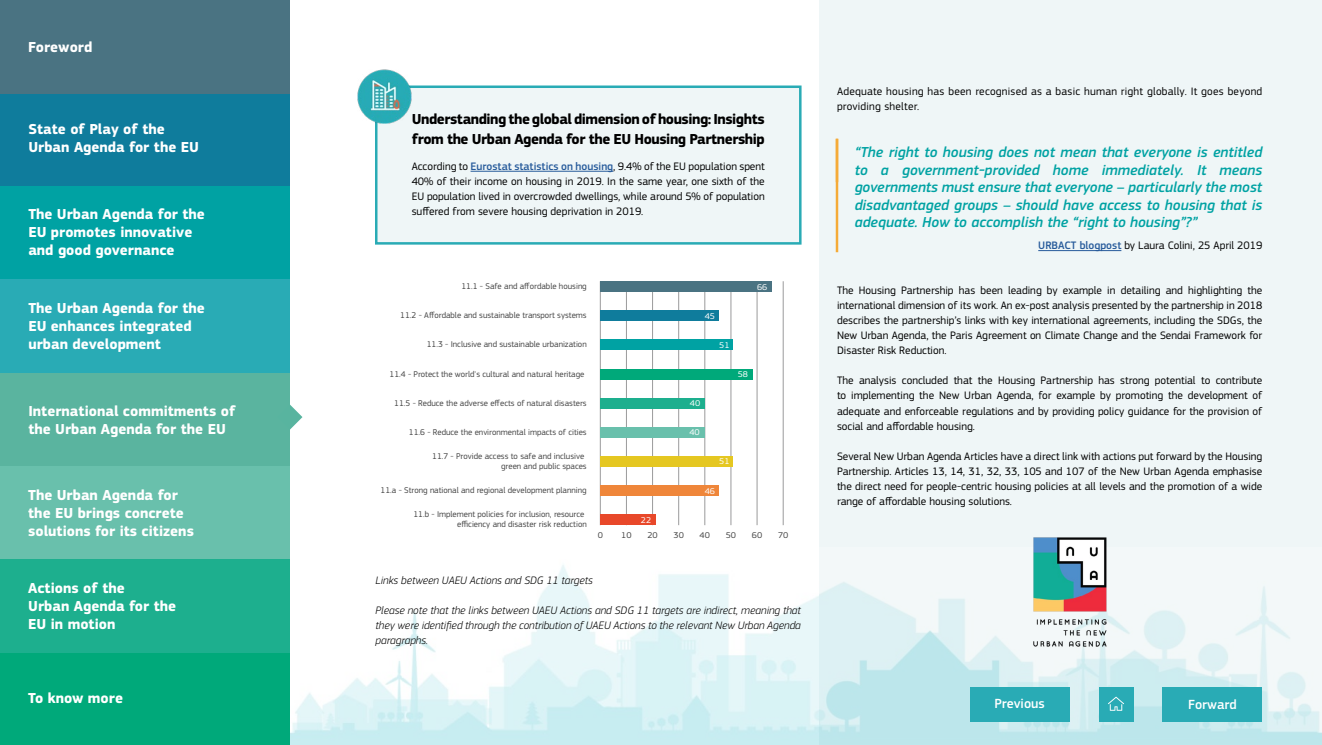
<style>
.page{position:relative;width:1322px;height:745px;background:#fff}
.page>*{position:absolute;margin:0;border:0;box-sizing:border-box;transform-origin:0 0}
.t1{font:700 15px/18px "EC Square Sans Pro";color:#fff}
.t2{font:italic 500 15px/17.5px "EC Square Sans Pro";color:#00a2a3;text-align:justify}
.Content_split_header{font:700 15px/20px "EC Square Sans Pro";letter-spacing:-.03em;color:#000}
.TOC_2{font:500 13.75px "EC Square Sans Pro";color:#fff}
.Body{font:11.25px/15px "EC Square Sans Pro";color:#000;text-align:justify}
.Figure_caption{font:italic 300 11.25px/15px "EC Square Sans Pro";color:#000;text-align:justify}
.Body-2{font:11.25px/15px "EC Square Sans Pro";letter-spacing:.02em;color:#000}
.Quote_caption{font:11.25px "EC Square Sans Pro";color:#000}
.t3{font:8.62px/10.4px "EC Square Sans Pro";letter-spacing:.005em;color:#444;text-align:right}
.t4{font:8.62px "EC Square Sans Pro";color:#fff;scale:1.07 1}
.t5{font:8.62px "EC Square Sans Pro";letter-spacing:.005em;color:#444;scale:1.07 1}
.s1{font-weight:500;color:#275b9b}
</style>
<div class="page">
<img style="left:290px;top:565px;width:529px;height:179px">
<div style="left:0;top:465px;width:290px;height:93px;background:#69c0ac"></div>
<div style="left:0;top:651px;width:290px;height:93px;background:#00a97a"></div>
<div style="left:0;top:93px;width:290px;height:93px;background:#0f7c9c"></div>
<div style="left:0;top:558px;width:290px;height:94px;background:#1daf8e"></div>
<div style="left:0;top:372px;width:290px;height:93px;background:#5ab49f"></div>
<div style="left:0;top:186px;width:290px;height:93px;background:#00a2a3"></div>
<div style="left:0;top:279px;width:290px;height:94px;background:#29abb5"></div>
<div style="left:0;top:0;width:290px;height:93px;background:#4a7382"></div>
<svg style="left:290px;top:404px;width:12px;height:25px"></svg>
<div style="left:375px;top:85px;width:426px;height:159px;background:#eff6f7;border:2px solid #29abb5"></div>
<div style="left:819px;top:0;width:503px;height:744px;background:#eff6f7"></div>
<img style="left:819px;top:582px;width:503px;height:162px">
<hr style="left:470px;top:171px;width:143px;height:1px;background:#275b9b">
<img style="left:357px;top:70px;width:54px;height:53px">
<img style="left:1024px;top:537px;width:90px;height:116px">
<hr style="left:836px;top:139px;width:2px;height:113px;background:#f5ab38">
<hr style="left:1038px;top:250px;width:83px;height:1px;background:#275b9b">
<hr style="left:600px;top:281px;width:1px;height:244px;background:#9a9a9b">
<hr style="left:626px;top:281px;width:1px;height:244px;background:#9a9a9b">
<hr style="left:652px;top:281px;width:1px;height:244px;background:#9a9a9b">
<hr style="left:678px;top:281px;width:1px;height:244px;background:#9a9a9b">
<hr style="left:704px;top:281px;width:1px;height:244px;background:#9a9a9b">
<hr style="left:731px;top:281px;width:1px;height:244px;background:#9a9a9b">
<hr style="left:757px;top:281px;width:1px;height:244px;background:#9a9a9b">
<hr style="left:783px;top:281px;width:1px;height:244px;background:#9a9a9b">
<div style="left:600px;top:514px;width:56px;height:11px;background:#e8482a"></div>
<div style="left:600px;top:484px;width:119px;height:11px;background:#ef863a"></div>
<div style="left:600px;top:455px;width:133px;height:11px;background:#e5c721"></div>
<div style="left:600px;top:426px;width:105px;height:11px;background:#69c0ac"></div>
<div style="left:600px;top:397px;width:105px;height:11px;background:#1daf8e"></div>
<div style="left:600px;top:368px;width:152px;height:11px;background:#00a97a"></div>
<div style="left:600px;top:339px;width:133px;height:11px;background:#00a2a3"></div>
<div style="left:600px;top:310px;width:119px;height:11px;background:#0f7c9c"></div>
<div style="left:600px;top:281px;width:172px;height:11px;background:#4a7382"></div>
<div style="left:1162px;top:686px;width:100px;height:35px;background:#29abb5"></div>
<div style="left:970px;top:686px;width:99px;height:35px;background:#29abb5"></div>
<div style="left:1099px;top:686px;width:34px;height:35px;background:#29abb5"></div>
<svg style="left:1108px;top:696px;width:16px;height:14px"></svg>
<h1 class="t1" style="left:28px;top:39px;width:66px">Foreword</h1>
<h1 class="t1" style="left:28px;top:120px;width:172px">State of Play of the<br>Urban Agenda for the EU</h1>
<h1 class="t1" style="left:28px;top:205px;width:178px">The Urban Agenda for the<br>EU promotes innovative and good governance</h1>
<h1 class="t1" style="left:28px;top:299px;width:178px">The Urban Agenda for the<br>EU enhances integrated urban development</h1>
<h1 class="t1" style="left:28px;top:402px;width:209px">International commitments of the Urban Agenda for the EU</h1>
<h1 class="t1" style="left:28px;top:486px;width:167px">The Urban Agenda for the EU brings concrete solutions for its citizens</h1>
<h1 class="t1" style="left:28px;top:579px;width:150px">Actions of the<br>Urban Agenda for the<br>EU in motion</h1>
<h1 class="t1" style="left:28px;top:689px;width:96px">To know more</h1>
<p class="Content_split_header" style="left:412px;top:110px;width:355px">Understanding the global dimension of housing: Insights from the Urban Agenda for the EU Housing Partnership</p>
<p class="Body" style="left:412px;top:159px;width:354px">According to <span class="s1">Eurostat statistics on housing</span>, 9.4% of the EU population spent 40% of their income on housing in 2019. In the same year, one sixth of the EU population lived in overcrowded dwellings, while around 5% of population suffered from severe housing deprivation in 2019.</p>
<p class="t3" style="left:461px;top:281px;width:127px">11.1 - Safe and affordable housing</p>
<p class="t4" style="left:757px;top:282px;width:11px">66</p>
<p class="t3" style="left:400px;top:310px;width:188px">11.2 - Affordable and sustainable transport systems</p>
<p class="t4" style="left:705px;top:310px;width:11px">45</p>
<p class="t3" style="left:427px;top:339px;width:161px">11.3 - Inclusive and sustainable urbanization</p>
<p class="t4" style="left:719px;top:340px;width:11px">51</p>
<p class="t3" style="left:389px;top:368px;width:196px">11.4 - Protect the world's cultural and natural heritage</p>
<p class="t4" style="left:738px;top:369px;width:11px">58</p>
<p class="t3" style="left:394px;top:397px;width:194px">11.5 - Reduce the adverse effects of natural disasters</p>
<p class="t4" style="left:690px;top:398px;width:11px">40</p>
<p class="t3" style="left:409px;top:426px;width:179px">11.6 - Reduce the environmental impacts of cities</p>
<p class="t4" style="left:689px;top:427px;width:11px">40</p>
<p class="t3" style="left:432px;top:450px;width:156px">11.7 - Provide access to safe and inclusive green and public spaces</p>
<p class="t4" style="left:719px;top:456px;width:11px">51</p>
<p class="t3" style="left:381px;top:484px;width:207px">11.a - Strong national and regional development planning</p>
<p class="t4" style="left:705px;top:485px;width:11px">46</p>
<p class="t3" style="left:413px;top:508px;width:175px">11.b - Implement policies for inclusion, resource efficiency and disaster risk reduction</p>
<p class="t4" style="left:641px;top:514px;width:11px">22</p>
<p class="t5" style="left:598px;top:529px;width:6px">0</p>
<p class="t5" style="left:621px;top:529px;width:11px">10</p>
<p class="t5" style="left:647px;top:529px;width:11px">20</p>
<p class="t5" style="left:673px;top:529px;width:11px">30</p>
<p class="t5" style="left:699px;top:529px;width:11px">40</p>
<p class="t5" style="left:726px;top:529px;width:11px">50</p>
<p class="t5" style="left:752px;top:529px;width:11px">60</p>
<p class="t5" style="left:778px;top:529px;width:11px">70</p>
<p class="Figure_caption" style="left:376px;top:572px;width:219px">Links between UAEU Actions and SDG 11 targets</p>
<p class="Figure_caption" style="left:376px;top:602px;width:427px">Please note that the links between UAEU Actions and SDG 11 targets are indirect, meaning that they were identified through the contribution of UAEU Actions to the relevant New Urban Agenda paragraphs.</p>
<p class="Body-2" style="left:837px;top:84px;width:427px">Adequate housing has been recognised as a basic human right globally. It goes beyond providing shelter.</p>
<p class="t2" style="left:854px;top:144px;width:409px">“The right to housing does not mean that everyone is entitled to a government-provided home immediately. It means governments must ensure that everyone – particularly the most disadvantaged groups – should have access to housing that is adequate. How to accomplish the “right to housing”?”</p>
<p class="Quote_caption" style="left:1038px;top:239px;width:225px"><span class="s1">URBACT blogpost</span> by Laura Colini, 25 April 2019</p>
<p class="Body" style="left:837px;top:283px;width:427px">The Housing Partnership has been leading by example in detailing and highlighting the international dimension of its work. An ex-post analysis presented by the partnership in 2018 describes the partnership’s links with key international agreements, including the SDGs, the New Urban Agenda, the Paris Agreement on Climate Change and the Sendai Framework for Disaster Risk Reduction.</p>
<p class="Body" style="left:837px;top:373px;width:427px">The analysis concluded that the Housing Partnership has strong potential to contribute to implementing the New Urban Agenda, for example by promoting the development of adequate and enforceable regulations and by providing policy guidance for the provision of social and affordable housing.</p>
<p class="Body" style="left:837px;top:448px;width:427px">Several New Urban Agenda Articles have a direct link with actions put forward by the Housing Partnership. Articles 13, 14, 31, 32, 33, 105 and 107 of the New Urban Agenda emphasise the direct need for people-centric housing policies at all levels and the promotion of a wide range of affordable housing solutions.</p>
<p class="TOC_2" style="left:994px;top:695px;width:52px">Previous</p>
<p class="TOC_2" style="left:1188px;top:695px;width:50px">Forward</p>
</div>
